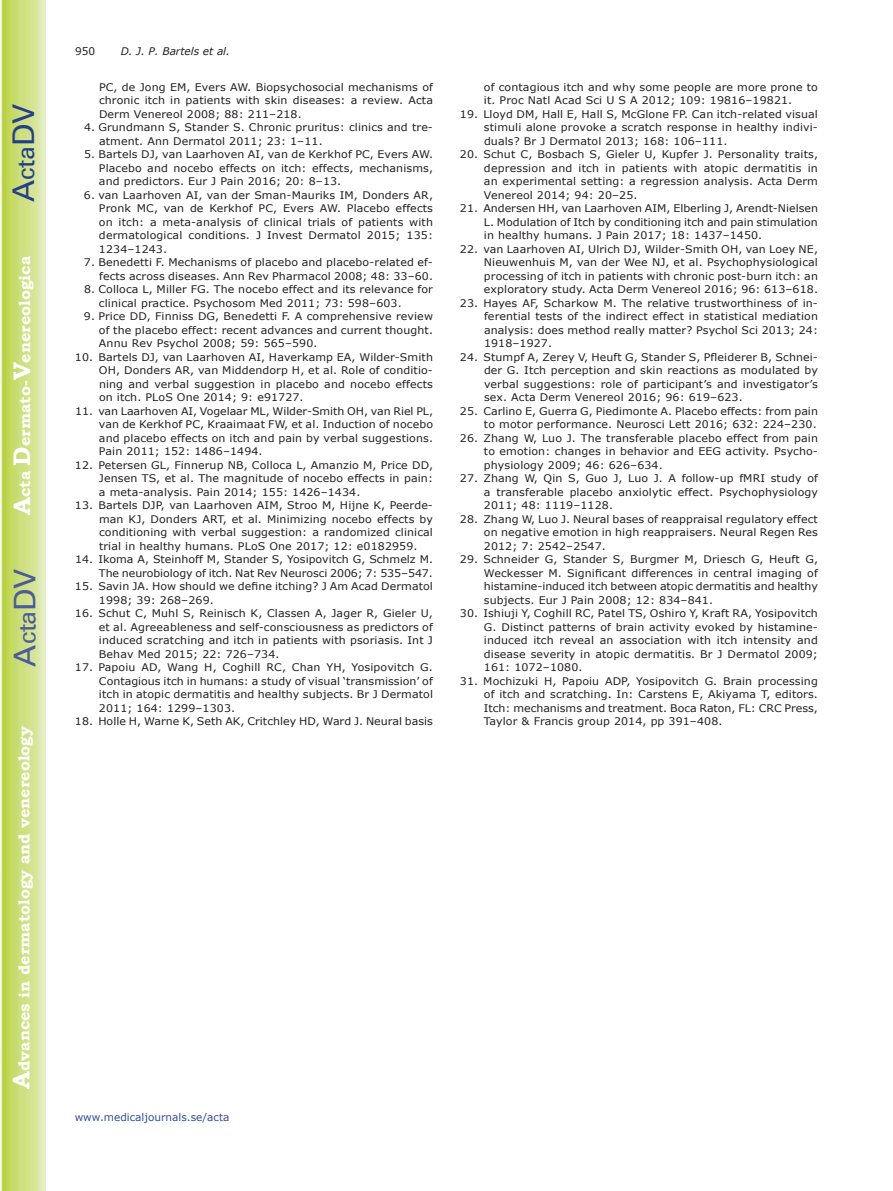
<style>
.page{position:relative;width:893px;height:1191px;background:#fff}
.page>*{position:absolute;margin:0;border:0;box-sizing:border-box;transform-origin:0 0}
.t1{font:30px "Univers";color:#4d5a9e}
.t2{font:30px "Univers";color:#253f8e}
.t3{font:700 15.75px "Bookman Old Style";color:#fff}
.t4{font:10.5px/13.5px "Verdana";letter-spacing:.01em;color:#231f20;text-align:justify;scale:1.05 1}
.t5{font:10.5px "Verdana";color:#324f95}
.t6{font:italic 10.5px "Verdana";color:#231f20}
.t7{font:10.5px "Verdana";letter-spacing:.01em;color:#231f20}
.s1{font-size:24px}
</style>
<div class="page">
<svg style="left:1px;top:0;width:45px;height:1191px;background:#cfe084"></svg>
<h1 class="t2" style="left:6px;top:202px;width:100px;rotate:-90deg">A<span class="s1">cta</span>DV</h1>
<h2 class="t3" style="left:15px;top:515px;width:260px;rotate:-90deg"><span class="s1">A</span>cta <span class="s1">D</span>ermato-<span class="s1">V</span>enereologica</h2>
<h1 class="t1" style="left:7px;top:666px;width:100px;rotate:-90deg">A<span class="s1">cta</span>DV</h1>
<h2 class="t3" style="left:15px;top:1088px;width:364px;rotate:-90deg"><span class="s1">A</span>dvances in dermatology and venereology</h2>
<p class="t7" style="left:75px;top:44px;width:22px">950</p>
<p class="t6" style="left:121px;top:44px;width:111px">D. J. P. Bartels et al.</p>
<p class="t4" style="left:99px;top:80px;width:320px">PC, de Jong EM, Evers AW. Biopsychosocial mechanisms of chronic itch in patients with skin diseases: a review. Acta Derm Venereol 2008; 88: 211–218.</p>
<p class="t4" style="left:99px;top:120px;width:320px;text-indent:-15px">4. Grundmann S, Stander S. Chronic pruritus: clinics and tre&shy;atment. Ann Dermatol 2011; 23: 1–11.</p>
<p class="t4" style="left:99px;top:147px;width:320px;text-indent:-15px">5. Bartels DJ, van Laarhoven AI, van de Kerkhof PC, Evers AW.<br>Placebo and nocebo effects on itch: effects, mechanisms, and predictors. Eur J Pain 2016; 20: 8–13.</p>
<p class="t4" style="left:99px;top:188px;width:320px;text-indent:-15px">6. van Laarhoven AI, van der Sman-Mauriks IM, Donders AR, Pronk MC, van de Kerkhof PC, Evers AW. Placebo effects on itch: a meta-analysis of clinical trials of patients with dermatological conditions. J Invest Dermatol 2015; 135:<br>1234–1243.</p>
<p class="t4" style="left:84px;top:255px;width:334px;text-align:right">7. Benedetti F. Mechanisms of placebo and placebo-related ef&shy;fects across diseases. Ann Rev Pharmacol 2008; 48: 33–60.</p>
<p class="t4" style="left:99px;top:282px;width:320px;text-indent:-15px">8. Colloca L, Miller FG. The nocebo effect and its relevance for clinical practice. Psychosom Med 2011; 73: 598–603.</p>
<p class="t4" style="left:99px;top:309px;width:320px;text-indent:-15px">9. Price DD, Finniss DG, Benedetti F. A comprehensive review of the placebo effect: recent advances and current thought.<br>Annu Rev Psychol 2008; 59: 565–590.</p>
<p class="t4" style="left:99px;top:350px;width:320px;text-indent:-24px">10. Bartels DJ, van Laarhoven AI, Haverkamp EA, Wilder-Smith OH, Donders AR, van Middendorp H, et al. Role of conditio&shy;ning and verbal suggestion in placebo and nocebo effects on itch. PLoS One 2014; 9: e91727.</p>
<p class="t4" style="left:99px;top:404px;width:320px;text-indent:-24px">11. van Laarhoven AI, Vogelaar ML, Wilder-Smith OH, van Riel PL, van de Kerkhof PC, Kraaimaat FW, et al. Induction of nocebo and placebo effects on itch and pain by verbal suggestions.<br>Pain 2011; 152: 1486–1494.</p>
<p class="t4" style="left:99px;top:458px;width:320px;text-indent:-24px">12. Petersen GL, Finnerup NB, Colloca L, Amanzio M, Price DD, Jensen TS, et al. The magnitude of nocebo effects in pain: a meta-analysis. Pain 2014; 155: 1426–1434.</p>
<p class="t4" style="left:99px;top:498px;width:320px;text-indent:-24px">13. Bartels DJP, van Laarhoven AIM, Stroo M, Hijne K, Peerde&shy;man KJ, Donders ART, et al. Minimizing nocebo effects by conditioning with verbal suggestion: a randomized clinical trial in healthy humans. PLoS One 2017; 12: e0182959.</p>
<p class="t4" style="left:75px;top:552px;width:342px;text-align:right">14. Ikoma A, Steinhoff M, Stander S, Yosipovitch G, Schmelz M.<br>The neurobiology of itch. Nat Rev Neurosci 2006; 7: 535–547.</p>
<p class="t4" style="left:99px;top:579px;width:320px;text-indent:-24px">15. Savin JA. How should we define itching? J Am Acad Dermatol<br>1998; 39: 268–269.</p>
<p class="t4" style="left:99px;top:606px;width:320px;text-indent:-24px">16. Schut C, Muhl S, Reinisch K, Classen A, Jager R, Gieler U, et al. Agreeableness and self-consciousness as predictors of induced scratching and itch in patients with psoriasis. Int J Behav Med 2015; 22: 726–734.</p>
<p class="t4" style="left:99px;top:660px;width:320px;text-indent:-24px">17. Papoiu AD, Wang H, Coghill RC, Chan YH, Yosipovitch G.<br>Contagious itch in humans: a study of visual ‘transmission’ of itch in atopic dermatitis and healthy subjects. Br J Dermatol 2011; 164: 1299–1303.</p>
<p class="t4" style="left:75px;top:714px;width:342px">18. Holle H, Warne K, Seth AK, Critchley HD, Ward J. Neural basis</p>
<p class="t4" style="left:484px;top:80px;width:320px">of contagious itch and why some people are more prone to it. Proc Natl Acad Sci U S A 2012; 109: 19816–19821.</p>
<p class="t4" style="left:484px;top:107px;width:320px;text-indent:-24px">19. Lloyd DM, Hall E, Hall S, McGlone FP. Can itch-related visual stimuli alone provoke a scratch response in healthy indivi&shy;duals? Br J Dermatol 2013; 168: 106–111.</p>
<p class="t4" style="left:484px;top:147px;width:320px;text-indent:-24px">20. Schut C, Bosbach S, Gieler U, Kupfer J. Personality traits, depression and itch in patients with atopic dermatitis in an experimental setting: a regression analysis. Acta Derm Venereol 2014; 94: 20–25.</p>
<p class="t4" style="left:484px;top:201px;width:320px;text-indent:-24px">21. Andersen HH, van Laarhoven AIM, Elberling J, Arendt-Nielsen L. Modulation of Itch by conditioning itch and pain stimulation in healthy humans. J Pain 2017; 18: 1437–1450.</p>
<p class="t4" style="left:484px;top:242px;width:320px;text-indent:-24px">22. van Laarhoven AI, Ulrich DJ, Wilder-Smith OH, van Loey NE, Nieuwenhuis M, van der Wee NJ, et al. Psychophysiological processing of itch in patients with chronic post-burn itch: an exploratory study. Acta Derm Venereol 2016; 96: 613–618.</p>
<p class="t4" style="left:484px;top:296px;width:320px;text-indent:-24px">23. Hayes AF, Scharkow M. The relative trustworthiness of in&shy;ferential tests of the indirect effect in statistical mediation analysis: does method really matter? Psychol Sci 2013; 24:<br>1918–1927.</p>
<p class="t4" style="left:484px;top:350px;width:320px;text-indent:-24px">24. Stumpf A, Zerey V, Heuft G, Stander S, Pfleiderer B, Schnei&shy;der G. Itch perception and skin reactions as modulated by verbal suggestions: role of participant’s and investigator’s sex. Acta Derm Venereol 2016; 96: 619–623.</p>
<p class="t4" style="left:460px;top:404px;width:342px;text-align:right">25. Carlino E, Guerra G, Piedimonte A. Placebo effects: from pain to motor performance. Neurosci Lett 2016; 632: 224–230.</p>
<p class="t4" style="left:484px;top:431px;width:320px;text-align:left;text-indent:-24px">26. Zhang W, Luo J. The transferable placebo effect from pain to emotion: changes in behavior and EEG activity. Psycho&shy;physiology 2009; 46: 626–634.</p>
<p class="t4" style="left:484px;top:471px;width:320px;text-indent:-24px">27. Zhang W, Qin S, Guo J, Luo J. A follow-up fMRI study of a transferable placebo anxiolytic effect. Psychophysiology 2011; 48: 1119–1128.</p>
<p class="t4" style="left:484px;top:512px;width:320px;text-indent:-24px">28. Zhang W, Luo J. Neural bases of reappraisal regulatory effect on negative emotion in high reappraisers. Neural Regen Res 2012; 7: 2542–2547.</p>
<p class="t4" style="left:484px;top:552px;width:320px;text-indent:-24px">29. Schneider G, Stander S, Burgmer M, Driesch G, Heuft G, Weckesser M. Significant differences in central imaging of histamine-induced itch between atopic dermatitis and healthy subjects. Eur J Pain 2008; 12: 834–841.</p>
<p class="t4" style="left:484px;top:606px;width:320px;text-indent:-24px">30. Ishiuji Y, Coghill RC, Patel TS, Oshiro Y, Kraft RA, Yosipovitch G. Distinct patterns of brain activity evoked by histamine&shy;induced itch reveal an association with itch intensity and disease severity in atopic dermatitis. Br J Dermatol 2009; 161: 1072–1080.</p>
<p class="t4" style="left:484px;top:674px;width:320px;text-indent:-24px">31. Mochizuki H, Papoiu ADP, Yosipovitch G. Brain processing of itch and scratching. In: Carstens E, Akiyama T, editors.<br>Itch: mechanisms and treatment. Boca Raton, FL: CRC Press, Taylor &amp; Francis group 2014, pp 391–408.</p>
<p class="t5" style="left:75px;top:1110px;width:156px">www.medicaljournals.se/acta</p>
</div>
